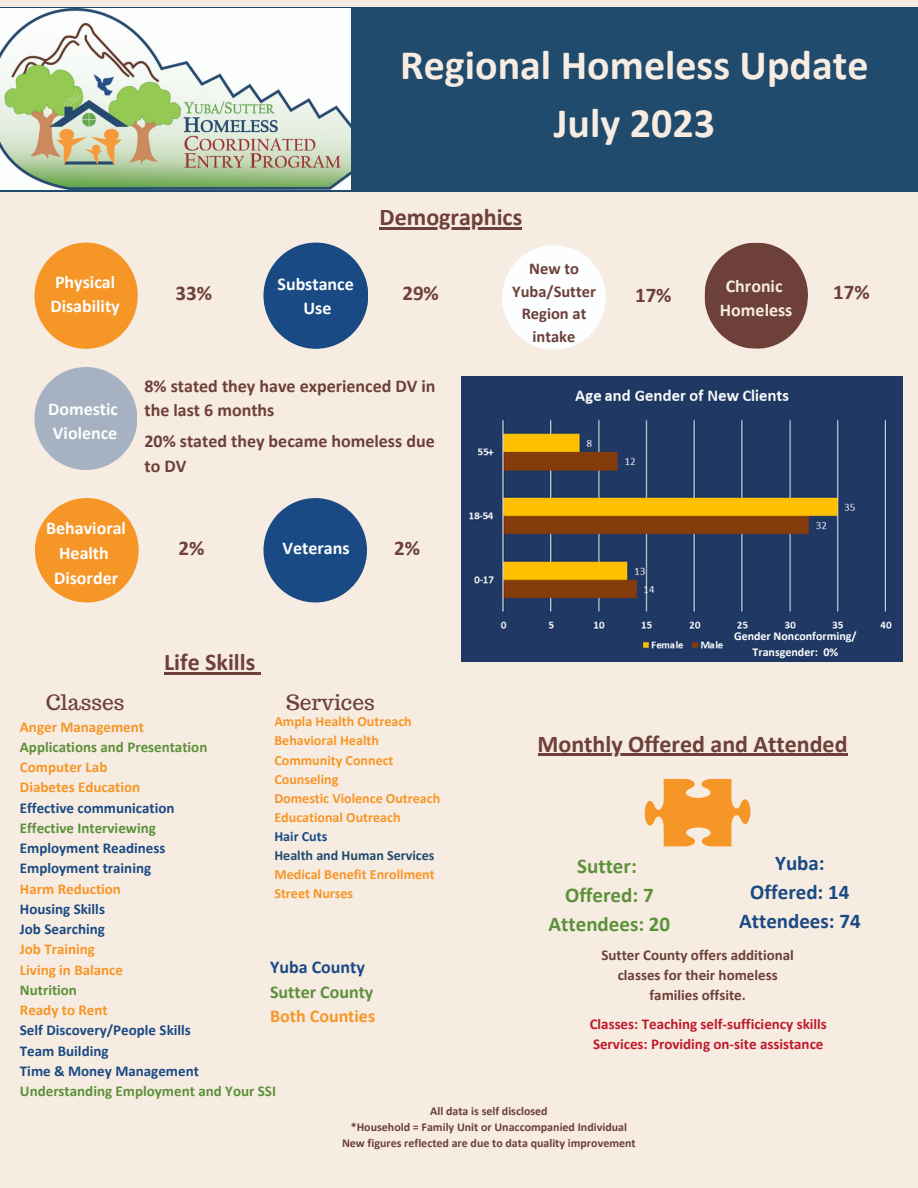
<style>
.page{position:relative;width:918px;height:1188px;background:#f7ece1}
.page>*{position:absolute;margin:0;border:0;box-sizing:border-box;transform-origin:0 0}
.t1{font:700 42px "Calibri";color:#f7ece1}
.t2{font:700 24px "Calibri";color:#6d4039}
.t3{font:700 21px "Calibri";color:#5c913b}
.t4{font:700 21px/29.2px "Calibri";color:#1a4a84;text-align:center}
.t5{font:700 21px "Calibri";color:#6d4039}
.t6{font:21px "Trocchi";color:#6d4039}
.t7{font:700 18px/24.8px "Calibri";color:#6d4039}
.t8{font:700 18px/24.8px "Calibri";color:#fcfeff;text-align:center}
.t9{font:700 18px "Calibri";color:#f7ece1}
.t10{font:700 18px "Calibri";color:#5c913b}
.t11{font:700 18px "Calibri";color:#f69627}
.t12{font:700 18px "Calibri";color:#1a4a84}
.t13{font:700 16.5px/22.5px "Calibri";color:#6d4039;text-align:center}
.t14{font:700 15px "Calibri";color:#1a4a84}
.t15{font:700 15px "Calibri";color:#f69627}
.t16{font:700 15px "Calibri";color:#5c913b}
.t17{font:700 15px "Calibri";color:#bf1a2c}
.t18{font:700 15px/20.2px "Calibri";color:#6d4039;text-align:center}
.t19{font:700 14.1px "Calibri";color:#f69627}
.t20{font:700 14.1px "Calibri";color:#204b6d}
.t21{font:700 14.1px "Calibri";color:#1a4a84}
.t22{font:700 12px "Calibri";color:#6d4039}
.t23{font:700 12px/16px "Calibri";color:#fcfeff;text-align:center}
</style>
<div class="page">
<div style="left:0;top:7px;width:918px;height:184px;background:#204b6d"></div>
<img style="left:0;top:9px;width:351px;height:181px">
<svg style="left:645px;top:779px;width:105px;height:67px"></svg>
<div style="left:34px;top:243px;width:104px;height:106px;background:#f69627;border-radius:50%"></div>
<div style="left:263px;top:243px;width:105px;height:106px;background:#1a4a84;border-radius:50%"></div>
<div style="left:34px;top:367px;width:103px;height:103px;background:#a6b2c1;border-radius:50%"></div>
<div style="left:35px;top:498px;width:104px;height:104px;background:#f69627;border-radius:50%"></div>
<svg style="left:704px;top:242px;width:104px;height:107px"></svg>
<div style="left:502px;top:245px;width:104px;height:105px;background:#fcfeff;border-radius:50%"></div>
<div style="left:263px;top:498px;width:104px;height:104px;background:#1a4a84;border-radius:50%"></div>
<img style="left:461px;top:376px;width:441px;height:286px">
<hr style="left:380px;top:228px;width:142px;height:2px;background:#6d4039">
<hr style="left:164px;top:672px;width:91px;height:2px;background:#6d4039">
<svg style="left:255px;top:672px;width:6px;height:2px"></svg>
<hr style="left:538px;top:754px;width:310px;height:2px;background:#6d4039">
<p class="t1" style="left:400px;top:47px;width:470px">Regional Homeless Update</p>
<p class="t1" style="left:554px;top:106px;width:163px">July 2023</p>
<p class="t8" style="left:55px;top:271px;width:62px">Physical</p>
<p class="t8" style="left:50px;top:295px;width:71px">Disability</p>
<p class="t8" style="left:48px;top:398px;width:72px">Domestic</p>
<p class="t8" style="left:53px;top:422px;width:66px">Violence</p>
<p class="t5" style="left:176px;top:284px;width:38px">33%</p>
<p class="t8" style="left:278px;top:273px;width:78px">Substance<br>Use</p>
<p class="t2" style="left:380px;top:207px;width:144px">Demographics</p>
<p class="t5" style="left:402px;top:284px;width:38px">29%</p>
<p class="t13" style="left:512px;top:259px;width:85px">New to<br>Yuba/Sutter</p>
<p class="t13" style="left:522px;top:304px;width:66px">Region at intake</p>
<p class="t7" style="left:144px;top:375px;width:293px">8% stated they have experienced DV in the last 6 months</p>
<p class="t7" style="left:144px;top:430px;width:292px">20% stated they became homeless due to DV</p>
<p class="t8" style="left:46px;top:517px;width:81px">Behavioral</p>
<p class="t8" style="left:59px;top:542px;width:51px">Health</p>
<p class="t8" style="left:54px;top:567px;width:66px">Disorder</p>
<p class="t5" style="left:179px;top:539px;width:27px">2%</p>
<p class="t8" style="left:282px;top:538px;width:69px">Veterans</p>
<p class="t5" style="left:394px;top:539px;width:27px">2%</p>
<p class="t2" style="left:164px;top:652px;width:93px">Life Skills</p>
<p class="t6" style="left:46px;top:688px;width:80px">Classes</p>
<p class="t6" style="left:286px;top:688px;width:90px">Services</p>
<p class="t5" style="left:635px;top:286px;width:38px">17%</p>
<p class="t9" style="left:726px;top:278px;width:58px">Chronic</p>
<p class="t5" style="left:833px;top:284px;width:38px">17%</p>
<p class="t9" style="left:720px;top:303px;width:74px">Homeless</p>
<p class="t23" style="left:734px;top:629px;width:124px">Gender Nonconforming/<br>Transgender: 0%</p>
<p class="t19" style="left:274px;top:716px;width:139px">Ampla Health Outreach</p>
<p class="t19" style="left:274px;top:735px;width:106px">Behavioral Health</p>
<p class="t19" style="left:274px;top:754px;width:121px">Community Connect</p>
<p class="t19" style="left:274px;top:773px;width:65px">Counseling</p>
<p class="t19" style="left:274px;top:792px;width:167px">Domestic Violence Outreach</p>
<p class="t19" style="left:274px;top:811px;width:128px">Educational Outreach</p>
<p class="t21" style="left:274px;top:831px;width:54px">Hair Cuts</p>
<p class="t20" style="left:274px;top:850px;width:162px">Health and Human Services</p>
<p class="t19" style="left:274px;top:869px;width:162px">Medical Benefit Enrollment</p>
<p class="t19" style="left:274px;top:888px;width:80px">Street Nurses</p>
<p class="t15" style="left:20px;top:720px;width:126px">Anger Management</p>
<p class="t16" style="left:20px;top:741px;width:189px">Applications and Presentation</p>
<p class="t15" style="left:20px;top:761px;width:89px">Computer Lab</p>
<p class="t15" style="left:20px;top:781px;width:122px">Diabetes Education</p>
<p class="t14" style="left:20px;top:801px;width:156px">Effective communication</p>
<p class="t16" style="left:20px;top:822px;width:137px">Effective Interviewing</p>
<p class="t14" style="left:20px;top:842px;width:147px">Employment Readiness</p>
<p class="t14" style="left:20px;top:862px;width:133px">Employment training</p>
<p class="t15" style="left:20px;top:882px;width:103px">Harm Reduction</p>
<p class="t14" style="left:20px;top:903px;width:87px">Housing Skills</p>
<p class="t14" style="left:20px;top:923px;width:86px">Job Searching</p>
<p class="t15" style="left:20px;top:943px;width:77px">Job Training</p>
<p class="t15" style="left:20px;top:963px;width:105px">Living in Balance</p>
<p class="t16" style="left:20px;top:984px;width:59px">Nutrition</p>
<p class="t15" style="left:20px;top:1004px;width:89px">Ready to Rent</p>
<p class="t14" style="left:20px;top:1024px;width:172px">Self Discovery/People Skills</p>
<p class="t14" style="left:20px;top:1044px;width:90px">Team Building</p>
<p class="t14" style="left:20px;top:1065px;width:181px">Time &amp; Money Management</p>
<p class="t16" style="left:20px;top:1085px;width:258px">Understanding Employment and Your SSI</p>
<p class="t12" style="left:270px;top:959px;width:96px">Yuba County</p>
<p class="t10" style="left:270px;top:984px;width:105px">Sutter County</p>
<p class="t11" style="left:270px;top:1009px;width:107px">Both Counties</p>
<p class="t2" style="left:538px;top:734px;width:311px">Monthly Offered and Attended</p>
<p class="t3" style="left:577px;top:857px;width:61px">Sutter:</p>
<p class="t3" style="left:565px;top:886px;width:90px">Offered: 7</p>
<p class="t3" style="left:549px;top:916px;width:123px">Attendees: 20</p>
<p class="t4" style="left:775px;top:850px;width:51px">Yuba:</p>
<p class="t4" style="left:739px;top:879px;width:123px">Offered: 14<br>Attendees: 74</p>
<p class="t18" style="left:601px;top:946px;width:194px">Sutter County offers additional classes for their homeless families offsite.</p>
<p class="t17" style="left:590px;top:1017px;width:239px">Classes: Teaching self-sufficiency skills</p>
<p class="t17" style="left:593px;top:1038px;width:232px">Services: Providing on-site assistance</p>
<p class="t22" style="left:430px;top:1106px;width:119px">All data is self disclosed</p>
<p class="t22" style="left:351px;top:1122px;width:278px">*Household = Family Unit or Unaccompanied Individual</p>
<p class="t22" style="left:342px;top:1138px;width:295px">New figures reflected are due to data quality improvement</p>
</div>
